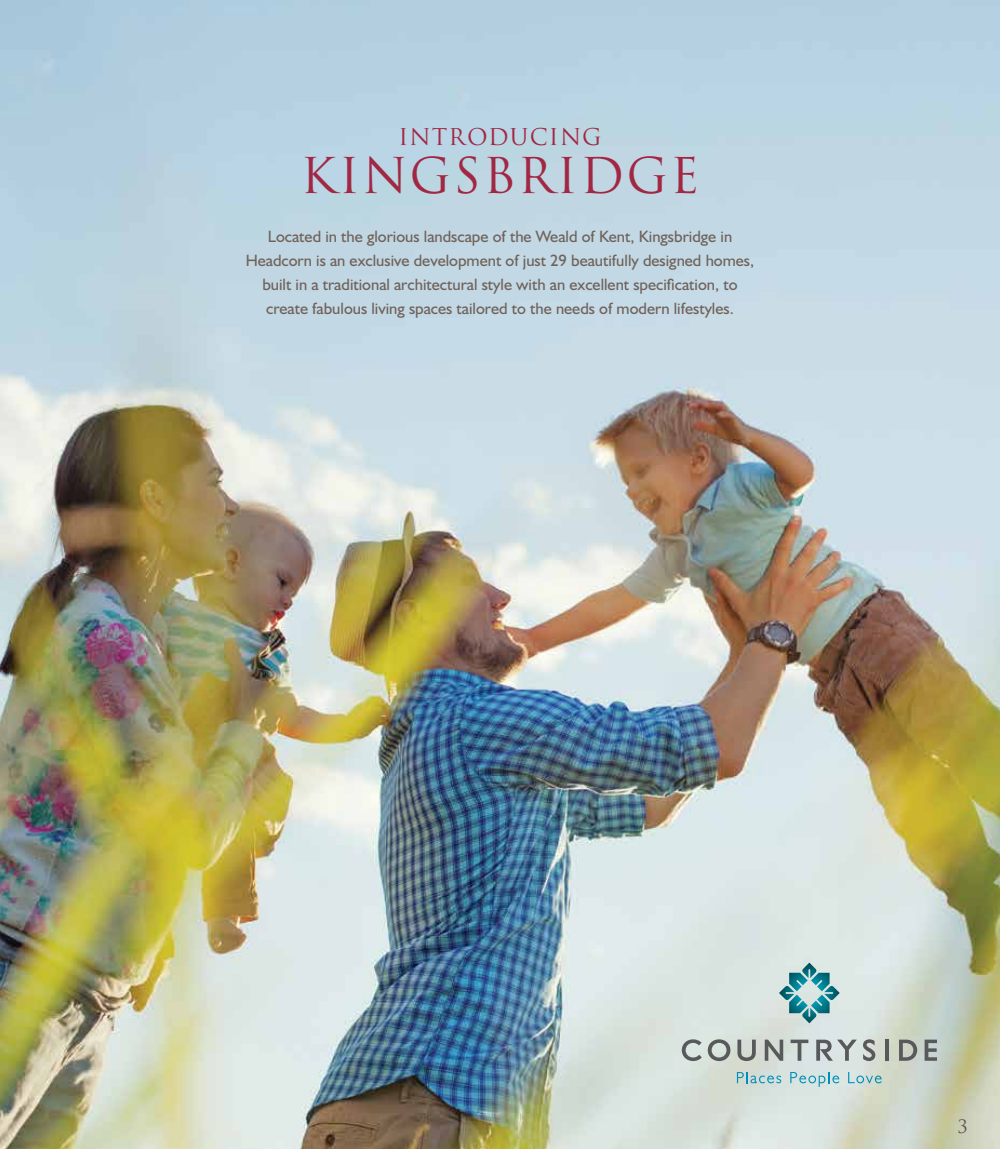
<style>
.page{position:relative;width:1000px;height:1149px;background:#fff}
.page>*{position:absolute;margin:0;border:0;box-sizing:border-box;transform-origin:0 0}
.t1{font:48px "Trajan Pro";letter-spacing:.05em;color:#a12743}
.t2{font:22.5px "Trajan Pro";letter-spacing:.05em;color:#a12743}
.t3{font:18px "Trajan Pro";color:#655159}
.t4{font:16.5px/24px "Humanist 521 BT";color:#706259;text-align:center}
</style>
<div class="page">
<img style="left:0;top:0;width:999px;height:1148px">
<svg style="left:707px;top:1038px;width:23px;height:22px"></svg>
<svg style="left:737px;top:1039px;width:18px;height:21px"></svg>
<svg style="left:764px;top:1039px;width:19px;height:21px"></svg>
<svg style="left:790px;top:1039px;width:18px;height:21px"></svg>
<svg style="left:862px;top:1038px;width:13px;height:22px"></svg>
<svg style="left:884px;top:1039px;width:4px;height:21px"></svg>
<svg style="left:898px;top:1039px;width:18px;height:21px"></svg>
<svg style="left:924px;top:1039px;width:12px;height:21px"></svg>
<svg style="left:681px;top:1038px;width:20px;height:22px"></svg>
<svg style="left:816px;top:1039px;width:40px;height:21px"></svg>
<svg style="left:736px;top:1071px;width:45px;height:11px"></svg>
<svg style="left:790px;top:1071px;width:49px;height:15px"></svg>
<svg style="left:847px;top:1071px;width:34px;height:11px"></svg>
<svg style="left:778px;top:962px;width:61px;height:60px;background:#8dbcc0"></svg>
<h2 class="t2" style="left:398px;top:122px;width:204px">INTRODUCING</h2>
<h1 class="t1" style="left:300px;top:145px;width:400px">KINGSBRIDGE</h1>
<p class="t4" style="left:245px;top:224px;width:510px">Located in the glorious landscape of the Weald of Kent, Kingsbridge in Headcorn is an exclusive development of just 29 beautifully designed homes, built in a traditional architectural style with an excellent specification, to create fabulous living spaces tailored to the needs of modern lifestyles.</p>
<p class="t3" style="left:957px;top:1114px;width:12px">3</p>
</div>
